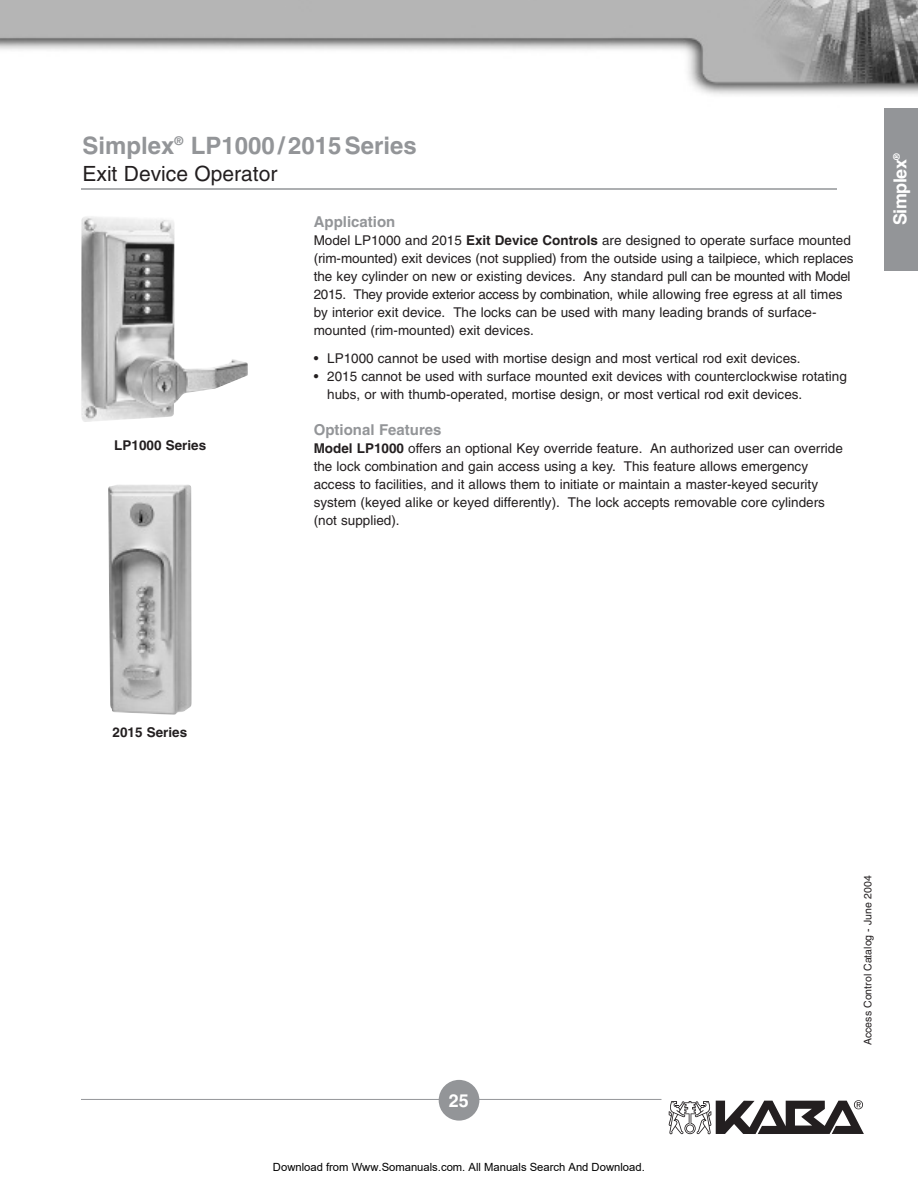
<style>
.page{position:relative;width:918px;height:1188px;background:#fff}
.page>*{position:absolute;margin:0;border:0;box-sizing:border-box;transform-origin:0 0}
.t1{font:700 24px "Helvetica";color:#939598}
.t2{font:21px "Helvetica";color:#231f20}
.t3{font:700 18px "Helvetica";letter-spacing:-.03em;color:#fff}
.t4{font:700 15px "Helvetica";color:#939598}
.t5{font:13.5px/18px "Helvetica";color:#231f20}
.t6{font:700 13.5px "Helvetica";color:#231f20}
.t7{font:11.25px "Arial";color:#000}
.t8{font:10.5px "Helvetica";color:#231f20}
.s1{font-weight:700}
</style>
<div class="page">
<hr style="left:81px;top:1099px;width:580px;height:1px;background:#939598">
<svg style="left:669px;top:1100px;width:195px;height:34px"></svg>
<div style="left:884px;top:108px;width:34px;height:162px;background:#939598"></div>
<div style="left:439px;top:1080px;width:40px;height:41px;background:#939598;border-radius:50%"></div>
<img style="left:0;top:0;width:918px;height:95px">
<hr style="left:81px;top:188px;width:756px;height:2px;background:#939598">
<img style="left:81px;top:216px;width:167px;height:206px">
<img style="left:108px;top:485px;width:84px;height:230px">
<h1 class="t1" style="left:82px;top:136px;width:336px">Simplex<sup>®</sup> LP1000 / 2015 Series</h1>
<h2 class="t2" style="left:82px;top:166px;width:196px">Exit Device Operator</h2>
<p class="t6" style="left:114px;top:440px;width:93px">LP1000 Series</p>
<p class="t4" style="left:314px;top:216px;width:83px">Application</p>
<p class="t5" style="left:314px;top:232px;width:541px">Model LP1000 and 2015 <span class="s1">Exit Device Controls</span> are designed to operate surface mounted (rim-mounted) exit devices (not supplied) from the outside using a tailpiece, which replaces the key cylinder on new or existing devices. Any standard pull can be mounted with Model 2015. They provide exterior access by combination, while allowing free egress at all times by interior exit device. The locks can be used with many leading brands of surface&shy;mounted (rim-mounted) exit devices.</p>
<p class="t5" style="left:314px;top:351px;width:488px">• LP1000 cannot be used with mortise design and most vertical rod exit devices.</p>
<p class="t5" style="left:327px;top:369px;width:521px;text-indent:-14px">• 2015 cannot be used with surface mounted exit devices with counterclockwise rotating hubs, or with thumb-operated, mortise design, or most vertical rod exit devices.</p>
<p class="t4" style="left:314px;top:424px;width:129px">Optional Features</p>
<p class="t5" style="left:314px;top:441px;width:531px"><span class="s1">Model LP1000</span> offers an optional Key override feature. An authorized user can override the lock combination and gain access using a key. This feature allows emergency access to facilities, and it allows them to initiate or maintain a master-keyed security system (keyed alike or keyed differently). The lock accepts removable core cylinders (not supplied).</p>
<h3 class="t3" style="left:893px;top:225px;width:74px;rotate:-90deg">Simplex<sup>®</sup></h3>
<p class="t6" style="left:113px;top:727px;width:76px">2015 Series</p>
<h3 class="t3" style="left:449px;top:1093px;width:22px">25</h3>
<p class="t7" style="left:273px;top:1160px;width:373px">Download from Www.Somanuals.com. All Manuals Search And Download.</p>
<p class="t8" style="left:864px;top:1045px;width:171px;rotate:-90deg">Access Control Catalog - June 2004</p>
</div>
